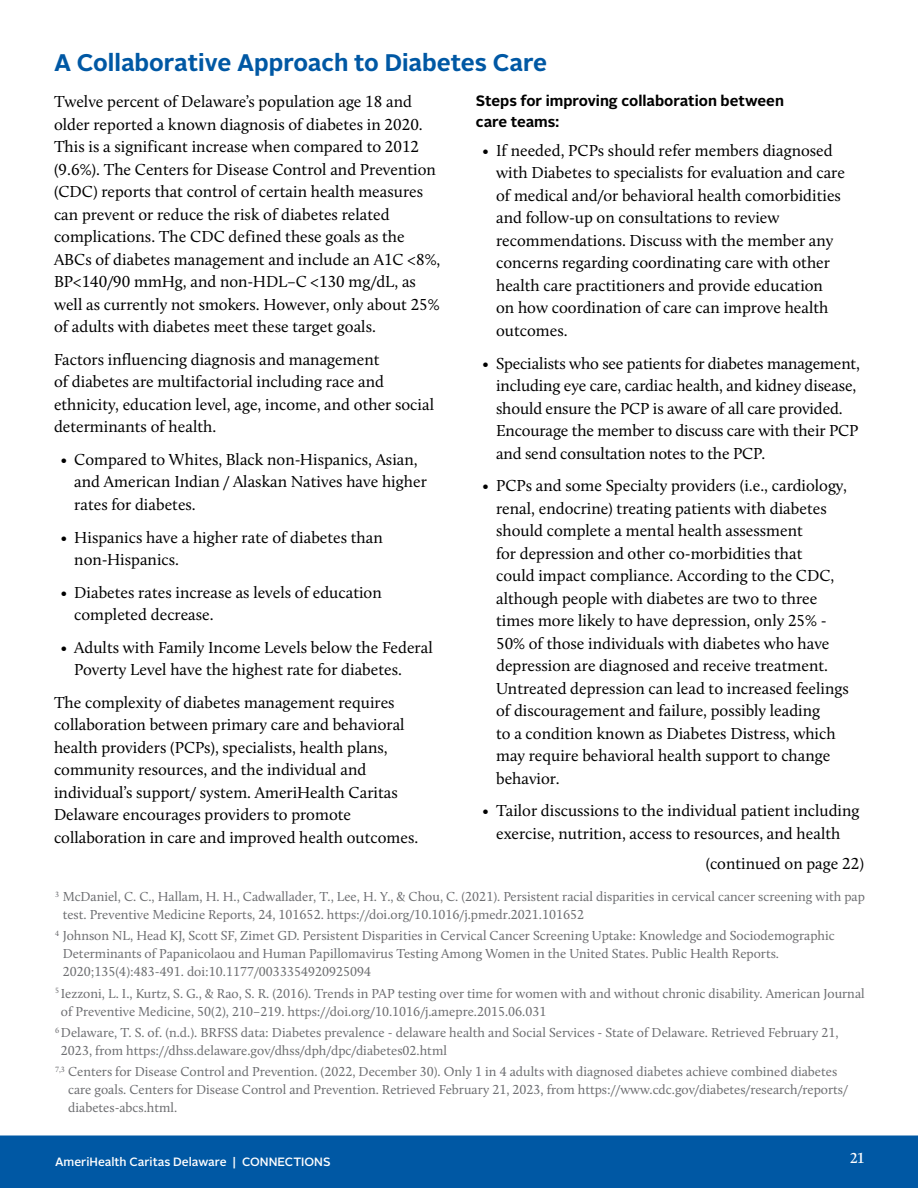
<style>
.page{position:relative;width:918px;height:1188px;background:#fff}
.page>*{position:absolute;margin:0;border:0;box-sizing:border-box;transform-origin:0 0}
.Headline_Span{font:700 24px "Alright Sans";color:#0058a4}
.Body_Copy{font:16.5px/22.5px "Calluna";color:#000}
.Topic_Header{font:700 15px/21px "Alright Sans";color:#000}
.t1{font:600 15px "Calluna";color:#fff}
.Footnote{font:13.5px/18px "Calluna";color:#6d6e71}
.t2{font:500 12px "Alright Sans";color:#fff}
</style>
<div class="page">
<div style="left:0;top:1136px;width:918px;height:52px;background:#0058a4"></div>
<p class="Headline_Span" style="left:54px;top:46px;width:495px">A Collaborative Approach to Diabetes Care</p>
<p class="Body_Copy" style="left:54px;top:90px;width:388px">Twelve percent of Delaware’s population age 18 and older reported a known diagnosis of diabetes in 2020.<br>This is a significant increase when compared to 2012 (9.6%). The Centers for Disease Control and Prevention (CDC) reports that control of certain health measures can prevent or reduce the risk of diabetes related complications. The CDC defined these goals as the ABCs of diabetes management and include an A1C &lt;8%, BP&lt;140/90 mmHg, and non-HDL–C &lt;130 mg/dL, as well as currently not smokers. However, only about 25% of adults with diabetes meet these target goals.</p>
<p class="Body_Copy" style="left:54px;top:348px;width:382px">Factors influencing diagnosis and management<br>of diabetes are multifactorial including race and ethnicity, education level, age, income, and other social determinants of health.</p>
<p class="Body_Copy" style="left:74px;top:448px;width:354px;text-indent:-14px">• Compared to Whites, Black non-Hispanics, Asian, and American Indian / Alaskan Natives have higher rates for diabetes.</p>
<p class="Body_Copy" style="left:74px;top:526px;width:310px;text-indent:-14px">• Hispanics have a higher rate of diabetes than non-Hispanics.</p>
<p class="Body_Copy" style="left:74px;top:581px;width:309px;text-indent:-14px">• Diabetes rates increase as levels of education completed decrease.</p>
<p class="Body_Copy" style="left:74px;top:636px;width:360px;text-indent:-14px">• Adults with Family Income Levels below the Federal<br>Poverty Level have the highest rate for diabetes.</p>
<p class="Body_Copy" style="left:54px;top:691px;width:366px">The complexity of diabetes management requires collaboration between primary care and behavioral health providers (PCPs), specialists, health plans, community resources, and the individual and individual’s support/ system. AmeriHealth Caritas Delaware encourages providers to promote collaboration in care and improved health outcomes.</p>
<p class="Topic_Header" style="left:476px;top:90px;width:310px">Steps for improving collaboration between care teams:</p>
<p class="Body_Copy" style="left:496px;top:139px;width:350px;text-indent:-14px">• If needed, PCPs should refer members diagnosed with Diabetes to specialists for evaluation and care of medical and/or behavioral health comorbidities and follow-up on consultations to review recommendations. Discuss with the member any concerns regarding coordinating care with other health care practitioners and provide education on how coordination of care can improve health outcomes.</p>
<p class="Body_Copy" style="left:496px;top:352px;width:365px;text-indent:-14px">• Specialists who see patients for diabetes management, including eye care, cardiac health, and kidney disease, should ensure the PCP is aware of all care provided.<br>Encourage the member to discuss care with their PCP and send consultation notes to the PCP.</p>
<p class="Body_Copy" style="left:496px;top:474px;width:354px;text-indent:-14px">• PCPs and some Specialty providers (i.e., cardiology, renal, endocrine) treating patients with diabetes should complete a mental health assessment<br>for depression and other co-morbidities that<br>could impact compliance. According to the CDC, although people with diabetes are two to three times more likely to have depression, only 25% - 50% of those individuals with diabetes who have depression are diagnosed and receive treatment.<br>Untreated depression can lead to increased feelings of discouragement and failure, possibly leading<br>to a condition known as Diabetes Distress, which may require behavioral health support to change behavior.</p>
<p class="Body_Copy" style="left:483px;top:799px;width:378px;text-align:center">• Tailor discussions to the individual patient including exercise, nutrition, access to resources, and health</p>
<p class="Body_Copy" style="left:706px;top:852px;width:160px">(continued on page 22)</p>
<p class="Footnote" style="left:63px;top:887px;width:804px;text-indent:-8px"><sup>3</sup> McDaniel, C. C., Hallam, H. H., Cadwallader, T., Lee, H. Y., &amp; Chou, C. (2021). Persistent racial disparities in cervical cancer screening with pap test. Preventive Medicine Reports, 24, 101652. https://doi.org/10.1016/j.pmedr.2021.101652</p>
<p class="Footnote" style="left:63px;top:927px;width:774px;text-indent:-8px"><sup>4</sup> Johnson NL, Head KJ, Scott SF, Zimet GD. Persistent Disparities in Cervical Cancer Screening Uptake: Knowledge and Sociodemographic<br>Determinants of Papanicolaou and Human Papillomavirus Testing Among Women in the United States. Public Health Reports.<br>2020;135(4):483-491. doi:10.1177/0033354920925094</p>
<p class="Footnote" style="left:61px;top:984px;width:805px;text-indent:-6px"><sup>5</sup> Iezzoni, L. I., Kurtz, S. G., &amp; Rao, S. R. (2016). Trends in PAP testing over time for women with and without chronic disability. American Journal of Preventive Medicine, 50(2), 210–219. https://doi.org/10.1016/j.amepre.2015.06.031</p>
<p class="Footnote" style="left:61px;top:1023px;width:779px;text-indent:-6px"><sup>6</sup> Delaware, T. S. of. (n.d.). BRFSS data: Diabetes prevalence - delaware health and Social Services - State of Delaware. Retrieved February 21,<br>2023, from https://dhss.delaware.gov/dhss/dph/dpc/diabetes02.html</p>
<p class="Footnote" style="left:68px;top:1063px;width:781px;text-indent:-13px"><sup>7,3</sup> Centers for Disease Control and Prevention. (2022, December 30). Only 1 in 4 adults with diagnosed diabetes achieve combined diabetes care goals. Centers for Disease Control and Prevention. Retrieved February 21, 2023, from https://www.cdc.gov/diabetes/research/reports/ diabetes-abcs.html.</p>
<p class="t2" style="left:55px;top:1154px;width:277px">AmeriHealth Caritas Delaware | CONNECTIONS</p>
<p class="t1" style="left:850px;top:1149px;width:15px">21</p>
</div>
